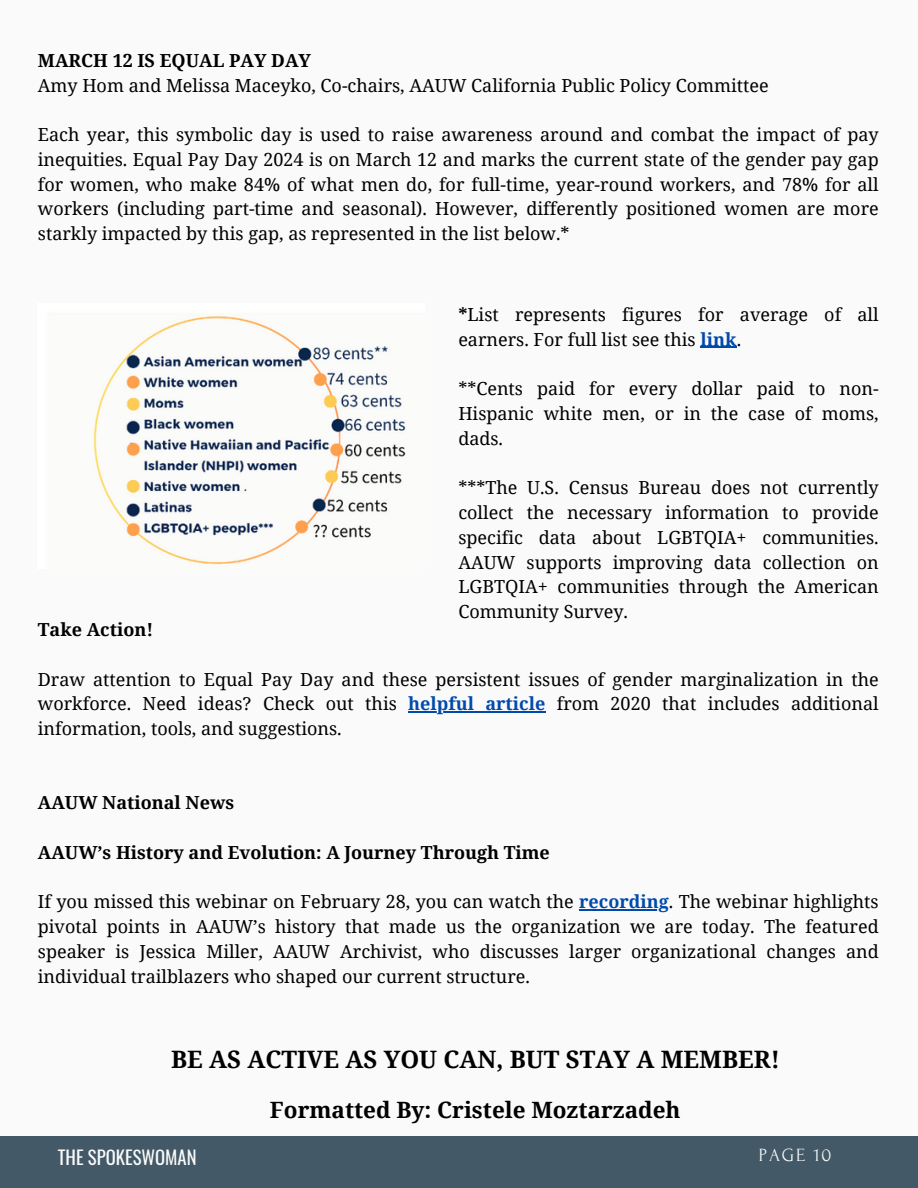
<style>
.page{position:relative;width:918px;height:1188px;background:#fafafa}
.page>*{position:absolute;margin:0;border:0;box-sizing:border-box;transform-origin:0 0}
.t1{font:700 24px "Noto Serif";color:#000}
.t2{font:700 22.5px "Noto Serif";color:#000}
.t3{font:18.75px "Oswald";color:#fafafa}
.t4{font:18.6px "Forum";letter-spacing:.1em;color:#fafafa}
.t5{font:18px/24.8px "Noto Serif";color:#000;text-align:justify}
.t6{font:700 18px "Noto Serif";color:#000}
.s1{font-weight:700}
.s2{font-weight:700;color:#004aad}
</style>
<div class="page">
<div style="left:0;top:1137px;width:918px;height:51px;background:#435967"></div>
<hr style="left:408px;top:711px;width:137px;height:2px;background:#004aad">
<hr style="left:579px;top:909px;width:90px;height:2px;background:#004aad">
<img style="left:93px;top:316px;width:313px;height:249px">
<hr style="left:701px;top:347px;width:36px;height:1px;background:#004aad">
<p class="t6" style="left:38px;top:48px;width:275px">MARCH 12 IS EQUAL PAY DAY</p>
<p class="t5" style="left:38px;top:72px;width:732px">Amy Hom and Melissa Maceyko, Co-chairs, AAUW California Public Policy Committee</p>
<p class="t5" style="left:38px;top:122px;width:842px">Each year, this symbolic day is used to raise awareness around and combat the impact of pay inequities. Equal Pay Day 2024 is on March 12 and marks the current state of the gender pay gap for women, who make 84% of what men do, for full-time, year-round workers, and 78% for all workers (including part-time and seasonal). However, differently positioned women are more starkly impacted by this gap, as represented in the list below.*</p>
<p class="t5" style="left:458px;top:302px;width:422px"><span class="s1">*</span>List represents figures for average of all earners. For full list see this <span class="s2">link</span>.</p>
<p class="t5" style="left:458px;top:376px;width:422px">**Cents paid for every dollar paid to non-Hispanic white men, or in the case of moms, dads.</p>
<p class="t5" style="left:458px;top:475px;width:422px">***The U.S. Census Bureau does not currently collect the necessary information to provide specific data about LGBTQIA+ communities.<br>AAUW supports improving data collection on LGBTQIA+ communities through the American Community Survey.</p>
<p class="t6" style="left:38px;top:617px;width:117px">Take Action!</p>
<p class="t5" style="left:38px;top:666px;width:842px">Draw attention to Equal Pay Day and these persistent issues of gender marginalization in the workforce. Need ideas? Check out this <span class="s2">helpful article</span> from 2020 that includes additional information, tools, and suggestions.</p>
<p class="t6" style="left:38px;top:790px;width:198px">AAUW National News</p>
<p class="t6" style="left:38px;top:840px;width:514px">AAUW’s History and Evolution: A Journey Through Time</p>
<p class="t5" style="left:38px;top:889px;width:842px">If you missed this webinar on February 28, you can watch the <span class="s2">recording</span>. The webinar highlights pivotal points in AAUW’s history that made us the organization we are today. The featured speaker is Jessica Miller, AAUW Archivist, who discusses larger organizational changes and individual trailblazers who shaped our current structure.</p>
<h1 class="t1" style="left:171px;top:1043px;width:610px">BE AS ACTIVE AS YOU CAN, BUT STAY A MEMBER!</h1>
<p class="t2" style="left:270px;top:1094px;width:412px">Formatted By: Cristele Moztarzadeh</p>
<p class="t3" style="left:58px;top:1143px;width:140px">THE SPOKESWOMAN</p>
<p class="t4" style="left:759px;top:1145px;width:74px">PAGE 10</p>
</div>
